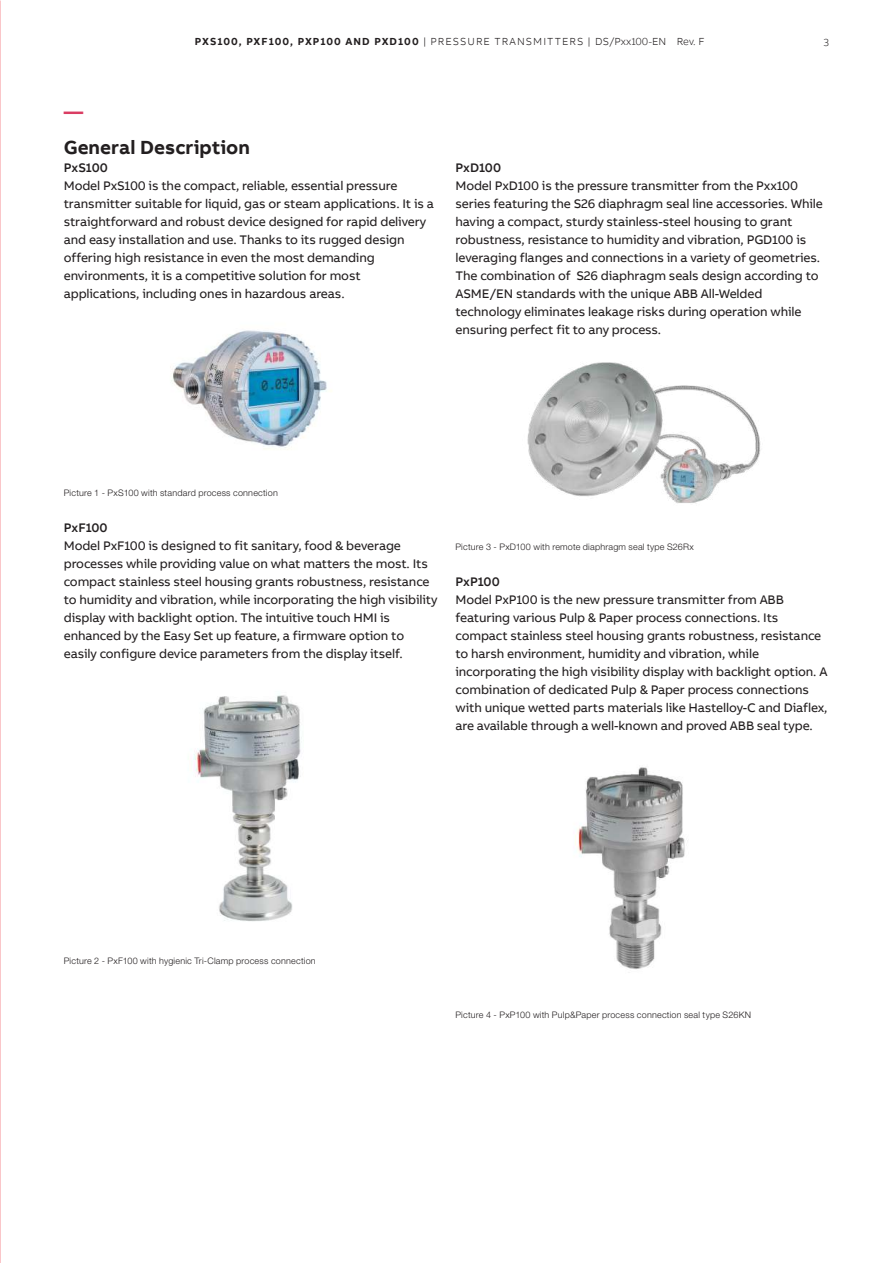
<style>
.page{position:relative;width:893px;height:1263px;background:#fff}
.page>*{position:absolute;margin:0;border:0;box-sizing:border-box;transform-origin:0 0}
.t1{font:700 19.5px "AB Bvoice";color:#231f20}
.t2{font:700 19.5px "AB Bvoice";color:#da3d63}
.t3{font:12.75px/18px "AB Bvoice";letter-spacing:-.01em;color:#231f20}
.t4{font:500 12.75px "AB Bvoice";color:#231f20}
.t5{font:300 10.5px "AB Bvoice";letter-spacing:.1em;color:#231f20}
.t6{font:300 9px "Helvetica Neue LT Std";letter-spacing:.025em;color:#231f20}
.s1{font-weight:700}
</style>
<div class="page">
<img style="left:0;top:0;width:1px;height:1263px">
<img style="left:193px;top:695px;width:109px;height:227px">
<img style="left:171px;top:330px;width:156px;height:120px">
<img style="left:527px;top:362px;width:234px;height:142px">
<img style="left:575px;top:767px;width:110px;height:202px">
<p class="t5" style="left:195px;top:35px;width:511px"><span class="s1">PXS100, PXF100, PXP100 AND PXD100</span> | PRESSURE TRANSMITTERS | DS/Pxx100-EN Rev. F</p>
<p class="t5" style="left:823px;top:36px;width:7px">3</p>
<h1 class="t2" style="left:64px;top:99px;width:21px">—</h1>
<h1 class="t1" style="left:64px;top:135px;width:188px">General Description</h1>
<p class="t4" style="left:64px;top:160px;width:46px">PxS100</p>
<p class="t3" style="left:64px;top:177px;width:372px">Model PxS100 is the compact, reliable, essential pressure transmitter suitable for liquid, gas or steam applications. It is a straightforward and robust device designed for rapid delivery and easy installation and use. Thanks to its rugged design offering high resistance in even the most demanding environments, it is a competitive solution for most applications, including ones in hazardous areas.</p>
<p class="t4" style="left:455px;top:160px;width:47px">PxD100</p>
<p class="t3" style="left:455px;top:177px;width:369px">Model PxD100 is the pressure transmitter from the Pxx100 series featuring the S26 diaphragm seal line accessories. While having a compact, sturdy stainless-steel housing to grant robustness, resistance to humidity and vibration, PGD100 is leveraging flanges and connections in a variety of geometries.<br>The combination of S26 diaphragm seals design according to ASME/EN standards with the unique ABB All-Welded technology eliminates leakage risks during operation while ensuring perfect fit to any process.</p>
<p class="t6" style="left:64px;top:487px;width:216px">Picture 1 - PxS100 with standard process connection</p>
<p class="t4" style="left:64px;top:520px;width:45px">PxF100</p>
<p class="t3" style="left:64px;top:537px;width:375px">Model PxF100 is designed to fit sanitary, food &amp; beverage processes while providing value on what matters the most. Its compact stainless steel housing grants robustness, resistance to humidity and vibration, while incorporating the high visibility display with backlight option. The intuitive touch HMI is enhanced by the Easy Set up feature, a firmware option to easily configure device parameters from the display itself.</p>
<p class="t6" style="left:455px;top:541px;width:240px">Picture 3 - PxD100 with remote diaphragm seal type S26Rx</p>
<p class="t4" style="left:455px;top:574px;width:46px">PxP100</p>
<p class="t3" style="left:455px;top:591px;width:374px">Model PxP100 is the new pressure transmitter from ABB featuring various Pulp &amp; Paper process connections. Its compact stainless steel housing grants robustness, resistance to harsh environment, humidity and vibration, while incorporating the high visibility display with backlight option. A combination of dedicated Pulp &amp; Paper process connections with unique wetted parts materials like Hastelloy-C and Diaflex, are available through a well-known and proved ABB seal type.</p>
<p class="t6" style="left:64px;top:955px;width:253px">Picture 2 - PxF100 with hygienic Tri-Clamp process connection</p>
<p class="t6" style="left:455px;top:1009px;width:297px">Picture 4 - PxP100 with Pulp&amp;Paper process connection seal type S26KN</p>
</div>
